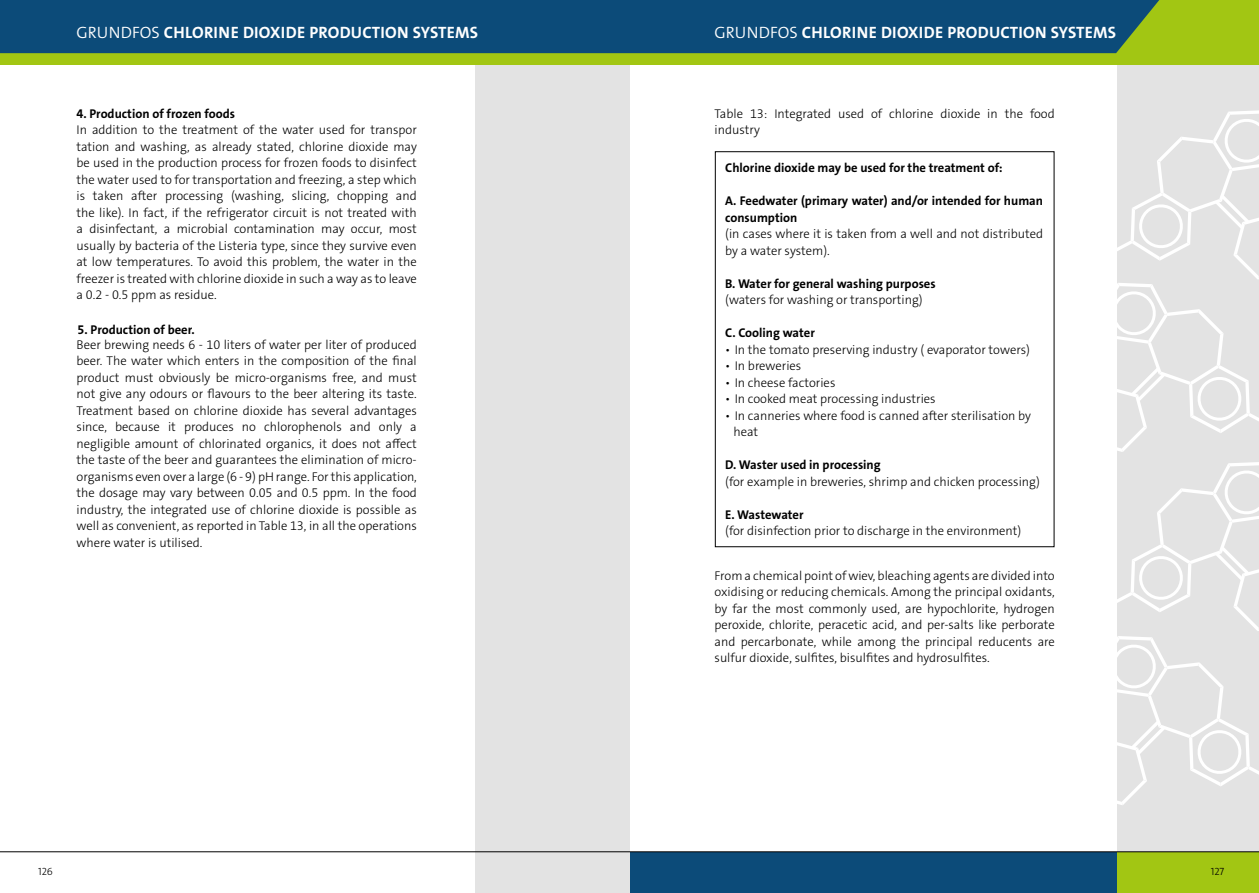
<style>
.page{position:relative;width:1259px;height:893px;background:#fff}
.page>*{position:absolute;margin:0;border:0;box-sizing:border-box;transform-origin:0 0}
.t1{font:16.5px "Grundfos The Sans V2 OT 7 B";letter-spacing:.015em;color:#fff}
.t2{font:12.75px/16.5px "Grundfos The Sans V2 OT 3 L";color:#000;text-align:justify}
.t3{font:12.75px/16.5px "Grundfos The Sans V2 OT 7 B";color:#000}
.t4{font:10.5px "Grundfos The Sans V2 OT 3 L";color:#000}
.s1{font-family:"Grundfos The Sans V2 OT 4 SL"}
</style>
<div class="page">
<div style="left:629px;top:852px;width:630px;height:41px;background:#a2c613"></div>
<div style="left:629px;top:852px;width:488px;height:41px;background:#0c4b79"></div>
<div style="left:475px;top:59px;width:154px;height:834px;background:#e3e3e3"></div>
<div style="left:1117px;top:1px;width:142px;height:851px;background:#e3e3e3"></div>
<svg style="left:1117px;top:110px;width:142px;height:342px"></svg>
<svg style="left:1117px;top:462px;width:142px;height:343px"></svg>
<div style="left:0;top:0;width:1259px;height:65px;background:#a2c613"></div>
<div style="left:0;top:0;width:1159px;height:53px;background:#0c4b79"></div>
<hr style="left:0;top:851px;width:1259px;height:1px;background:#000">
<div style="left:715px;top:151px;width:339px;height:396px;border:1px solid #000"></div>
<p class="t1" style="left:77px;top:22px;width:402px"><span class="s1">GRUNDFOS</span> Ch lorine Dioxide Production Systems</p>
<p class="t1" style="left:714px;top:22px;width:402px"><span class="s1">GRUNDFOS</span> Ch lorine Dioxide Production Systems</p>
<p class="t3" style="left:77px;top:105px;width:160px">4. Production of frozen foods</p>
<p class="t2" style="left:77px;top:122px;width:342px">In addition to the treatment of the water used for transpor tation and washing, as already stated, chlorine dioxide may be used in the production process for frozen foods to disinfect the water used to for transportation and freezing, a step which is taken after processing (washing, slicing, chopping and the like). In fact, if the refrigerator circuit is not treated with a disinfectant, a microbial contamination may occur, most usually by bacteria of the Listeria type, since they survive even at low temperatures. To avoid this problem, the water in the freezer is treated with chlorine dioxide in such a way as to leave a 0.2 - 0.5 ppm as residue.</p>
<p class="t2" style="left:77px;top:336px;width:342px">Beer brewing needs 6 - 10 liters of water per liter of produced beer. The water which enters in the composition of the final product must obviously be micro-organisms free, and must not give any odours or flavours to the beer altering its taste.<br>Treatment based on chlorine dioxide has several advantages since, because it produces no chlorophenols and only a negligible amount of chlorinated organics, it does not affect the taste of the beer and guarantees the elimination of micro&shy;organisms even over a large (6 - 9) pH range. For this application, the dosage may vary between 0.05 and 0.5 ppm. In the food industry, the integrated use of chlorine dioxide is possible as well as convenient, as reported in Table 13, in all the operations where water is utilised.</p>
<p class="t3" style="left:78px;top:321px;width:117px">5. Production of beer.</p>
<p class="t2" style="left:714px;top:105px;width:342px">Table 13: Integrated used of chlorine dioxide in the food industry</p>
<p class="t3" style="left:725px;top:160px;width:279px">Chlorine dioxide may be used for the treatment of:</p>
<p class="t3" style="left:725px;top:193px;width:319px">A. Feedwater (primary water) and/or intended for human consumption</p>
<p class="t2" style="left:725px;top:226px;width:319px">(in cases where it is taken from a well and not distributed by a water system).</p>
<p class="t3" style="left:725px;top:275px;width:212px">B. Water for general washing purposes</p>
<p class="t2" style="left:725px;top:292px;width:199px">(waters for washing or transporting)</p>
<p class="t3" style="left:725px;top:325px;width:91px">C. Cooling water</p>
<p class="t2" style="left:725px;top:341px;width:306px">• In the tomato preserving industry ( evaporator towers)</p>
<p class="t2" style="left:725px;top:358px;width:78px">• In breweries</p>
<p class="t2" style="left:725px;top:374px;width:112px">• In cheese factories</p>
<p class="t2" style="left:725px;top:391px;width:212px">• In cooked meat processing industries</p>
<p class="t2" style="left:733px;top:407px;width:299px;text-indent:-8px">• In canneries where food is canned after sterilisation by heat</p>
<p class="t3" style="left:725px;top:457px;width:157px">D. Waster used in processing</p>
<p class="t2" style="left:725px;top:473px;width:316px">(for example in breweries, shrimp and chicken processing)</p>
<p class="t3" style="left:725px;top:506px;width:80px">E. Wastewater</p>
<p class="t2" style="left:725px;top:523px;width:297px">(for disinfection prior to discharge in the environment)</p>
<p class="t2" style="left:714px;top:567px;width:342px">From a chemical point of wiev, bleaching agents are divided into oxidising or reducing chemicals. Among the principal oxidants, by far the most commonly used, are hypochlorite, hydrogen peroxide, chlorite, peracetic acid, and per-salts like perborate and percarbonate, while among the principal reducents are sulfur dioxide, sulfites, bisulfites and hydrosulfites.</p>
<p class="t4" style="left:38px;top:865px;width:16px">126</p>
<p class="t4" style="left:1210px;top:865px;width:15px">127</p>
</div>
